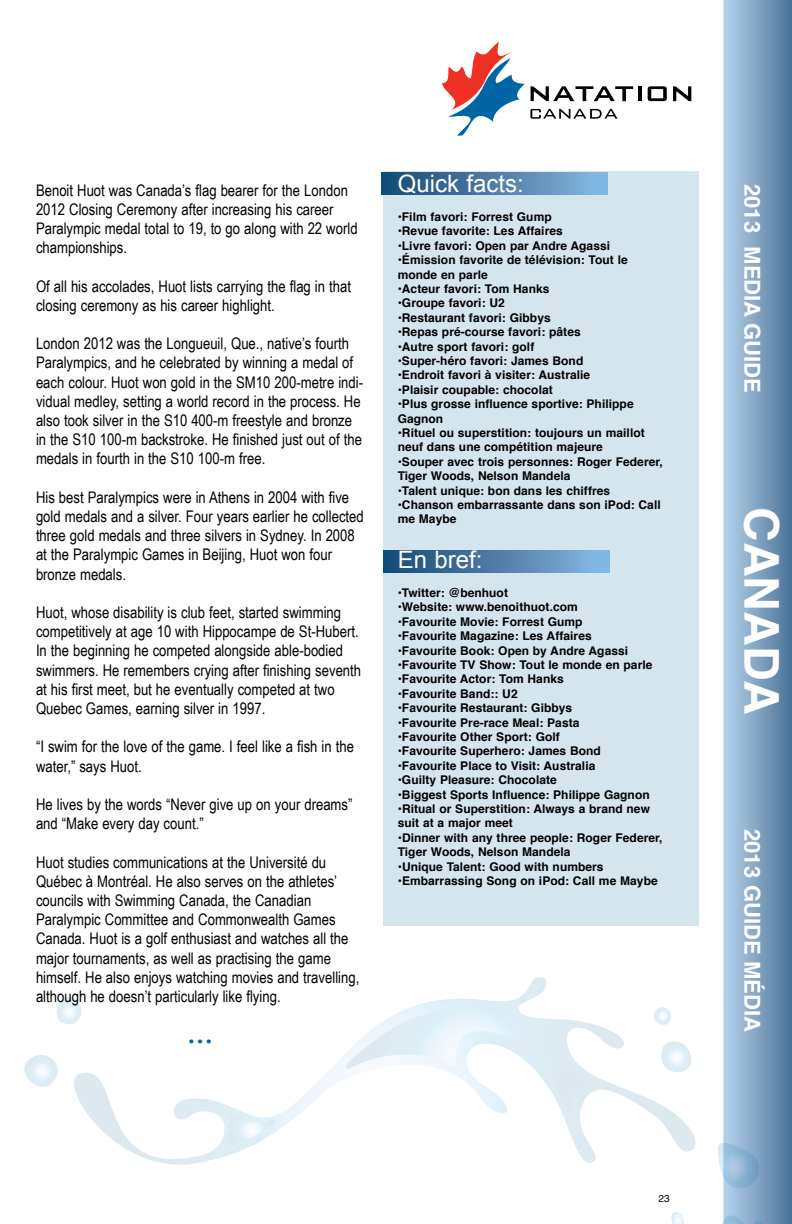
<style>
.page{position:relative;width:792px;height:1224px;background:#fff}
.page>*{position:absolute;margin:0;border:0;box-sizing:border-box;transform-origin:0 0}
.t1{font:700 48px "Helvetica";color:#fff}
.t2{font:28px "Arial Rounded MT Bold";color:#0065a4}
.t3{font:24px "Arial";color:#fff}
.t4{font:700 22px "Helvetica";color:#fff}
.t5{font:16px/19.2px "Arial Narrow";color:#000}
.t6{font:700 12px/14.4px "Helvetica";letter-spacing:.005em;color:#000}
.t7{font:10px "Helvetica";color:#000}
</style>
<div class="page">
<svg style="left:723px;top:0;width:69px;height:1224px;background:#80a3c1"></svg>
<hr style="left:638px;top:86px;width:3px;height:15px;background:#000">
<svg style="left:648px;top:86px;width:19px;height:15px"></svg>
<svg style="left:673px;top:86px;width:18px;height:15px"></svg>
<svg style="left:442px;top:42px;width:191px;height:94px"></svg>
<svg style="left:74px;top:977px;width:622px;height:188px"></svg>
<svg style="left:659px;top:1041px;width:37px;height:34px"></svg>
<svg style="left:722px;top:1215px;width:42px;height:9px"></svg>
<svg style="left:671px;top:1212px;width:13px;height:12px"></svg>
<svg style="left:649px;top:1007px;width:23px;height:21px"></svg>
<svg style="left:56px;top:997px;width:26px;height:29px"></svg>
<svg style="left:718px;top:1143px;width:48px;height:47px;background:#97b9d4"></svg>
<svg style="left:24px;top:1055px;width:34px;height:32px"></svg>
<svg style="left:344px;top:1010px;width:249px;height:103px"></svg>
<svg style="left:225px;top:1115px;width:51px;height:32px"></svg>
<div style="left:384px;top:171px;width:315px;height:755px;background:#d5e5ed"></div>
<div style="left:382px;top:172px;width:226px;height:22px;background:linear-gradient(to right,#154870,#88b8e2)"></div>
<div style="left:384px;top:550px;width:226px;height:23px;background:linear-gradient(to right,#154870,#88b8e2)"></div>
<p class="t5" style="left:36px;top:180px;width:323px">Benoit Huot was Canada’s flag bearer for the London 2012 Closing Ceremony after increasing his career Paralympic medal total to 19, to go along with 22 world championships.</p>
<p class="t5" style="left:36px;top:276px;width:317px">Of all his accolades, Huot lists carrying the flag in that closing ceremony as his career highlight.</p>
<p class="t5" style="left:36px;top:333px;width:329px">London 2012 was the Longueuil, Que., native’s fourth Paralympics, and he celebrated by winning a medal of each colour. Huot won gold in the SM10 200-metre indi&shy;vidual medley, setting a world record in the process. He also took silver in the S10 400-m freestyle and bronze in the S10 100-m backstroke. He finished just out of the medals in fourth in the S10 100-m free.</p>
<p class="t5" style="left:36px;top:487px;width:329px">His best Paralympics were in Athens in 2004 with five gold medals and a silver. Four years earlier he collected three gold medals and three silvers in Sydney. In 2008 at the Paralympic Games in Beijing, Huot won four bronze medals.</p>
<p class="t5" style="left:36px;top:602px;width:327px">Huot, whose disability is club feet, started swimming competitively at age 10 with Hippocampe de St-Hubert.<br>In the beginning he competed alongside able-bodied swimmers. He remembers crying after finishing seventh at his first meet, but he eventually competed at two Quebec Games, earning silver in 1997.</p>
<p class="t5" style="left:36px;top:737px;width:320px">“I swim for the love of the game. I feel like a fish in the water,” says Huot.</p>
<p class="t5" style="left:36px;top:794px;width:318px">He lives by the words “Never give up on your dreams” and “Make every day count.”</p>
<p class="t5" style="left:36px;top:852px;width:325px">Huot studies communications at the Université du Québec à Montréal. He also serves on the athletes’ councils with Swimming Canada, the Canadian Paralympic Committee and Commonwealth Games Canada. Huot is a golf enthusiast and watches all the major tournaments, as well as practising the game himself. He also enjoys watching movies and travelling, although he doesn’t particularly like flying.</p>
<h2 class="t2" style="left:187px;top:1017px;width:28px">...</h2>
<h3 class="t3" style="left:398px;top:168px;width:128px">Quick facts:</h3>
<p class="t6" style="left:398px;top:210px;width:156px">• Film favori: Forrest Gump</p>
<p class="t6" style="left:398px;top:224px;width:167px">• Revue favorite: Les Affaires</p>
<p class="t6" style="left:398px;top:238px;width:214px">• Livre favori: Open par Andre Agassi</p>
<p class="t6" style="left:398px;top:253px;width:232px">• Émission favorite de télévision: Tout le monde en parle</p>
<p class="t6" style="left:398px;top:282px;width:153px">• Acteur favori: Tom Hanks</p>
<p class="t6" style="left:398px;top:296px;width:109px">• Groupe favori: U2</p>
<p class="t6" style="left:398px;top:310px;width:155px">• Restaurant favori: Gibbys</p>
<p class="t6" style="left:398px;top:325px;width:185px">• Repas pré-course favori: pâtes</p>
<p class="t6" style="left:398px;top:339px;width:138px">• Autre sport favori: golf</p>
<p class="t6" style="left:398px;top:354px;width:187px">• Super-héro favori: James Bond</p>
<p class="t6" style="left:398px;top:368px;width:194px">• Endroit favori à visiter: Australie</p>
<p class="t6" style="left:398px;top:382px;width:157px">• Plaisir coupable: chocolat</p>
<p class="t6" style="left:398px;top:397px;width:238px">• Plus grosse influence sportive: Philippe<br>Gagnon</p>
<p class="t6" style="left:398px;top:426px;width:249px">• Rituel ou superstition: toujours un maillot neuf dans une compétition majeure</p>
<p class="t6" style="left:398px;top:454px;width:267px">• Souper avec trois personnes: Roger Federer,<br>Tiger Woods, Nelson Mandela</p>
<p class="t6" style="left:398px;top:483px;width:214px">• Talent unique: bon dans les chiffres</p>
<p class="t6" style="left:398px;top:498px;width:265px">• Chanson embarrassante dans son iPod: Call me Maybe</p>
<h3 class="t3" style="left:398px;top:544px;width:86px">En bref:</h3>
<p class="t6" style="left:398px;top:586px;width:112px">• Twitter: @benhuot</p>
<p class="t6" style="left:398px;top:600px;width:182px">• Website: www.benoithuot.com</p>
<p class="t6" style="left:398px;top:614px;width:186px">• Favourite Movie: Forrest Gump</p>
<p class="t6" style="left:398px;top:629px;width:196px">• Favourite Magazine: Les Affaires</p>
<p class="t6" style="left:398px;top:643px;width:232px">• Favourite Book: Open by Andre Agassi</p>
<p class="t6" style="left:398px;top:658px;width:256px">• Favourite TV Show: Tout le monde en parle</p>
<p class="t6" style="left:398px;top:672px;width:168px">• Favourite Actor: Tom Hanks</p>
<p class="t6" style="left:398px;top:686px;width:122px">• Favourite Band:: U2</p>
<p class="t6" style="left:398px;top:701px;width:176px">• Favourite Restaurant: Gibbys</p>
<p class="t6" style="left:398px;top:715px;width:183px">• Favourite Pre-race Meal: Pasta</p>
<p class="t6" style="left:398px;top:730px;width:164px">• Favourite Other Sport: Golf</p>
<p class="t6" style="left:398px;top:744px;width:205px">• Favourite Superhero: James Bond</p>
<p class="t6" style="left:398px;top:758px;width:199px">• Favourite Place to Visit: Australia</p>
<p class="t6" style="left:398px;top:773px;width:161px">• Guilty Pleasure: Chocolate</p>
<p class="t6" style="left:398px;top:787px;width:254px">• Biggest Sports Influence: Philippe Gagnon</p>
<p class="t6" style="left:398px;top:802px;width:254px">• Ritual or Superstition: Always a brand new suit at a major meet</p>
<p class="t6" style="left:398px;top:830px;width:266px">• Dinner with any three people: Roger Federer,<br>Tiger Woods, Nelson Mandela</p>
<p class="t6" style="left:398px;top:859px;width:207px">• Unique Talent: Good with numbers</p>
<p class="t6" style="left:398px;top:874px;width:261px">• Embarrassing Song on iPod: Call me Maybe</p>
<p class="t7" style="left:659px;top:1190px;width:13px">23</p>
<h3 class="t4" style="left:770px;top:184px;width:210px;rotate:90deg">2013 MEDIA GUIDE</h3>
<h1 class="t1" style="left:800px;top:507px;width:209px;rotate:90deg">CANADA</h1>
<h3 class="t4" style="left:770px;top:829px;width:204px;rotate:90deg">2013 GUIDE MÉDIA</h3>
</div>
